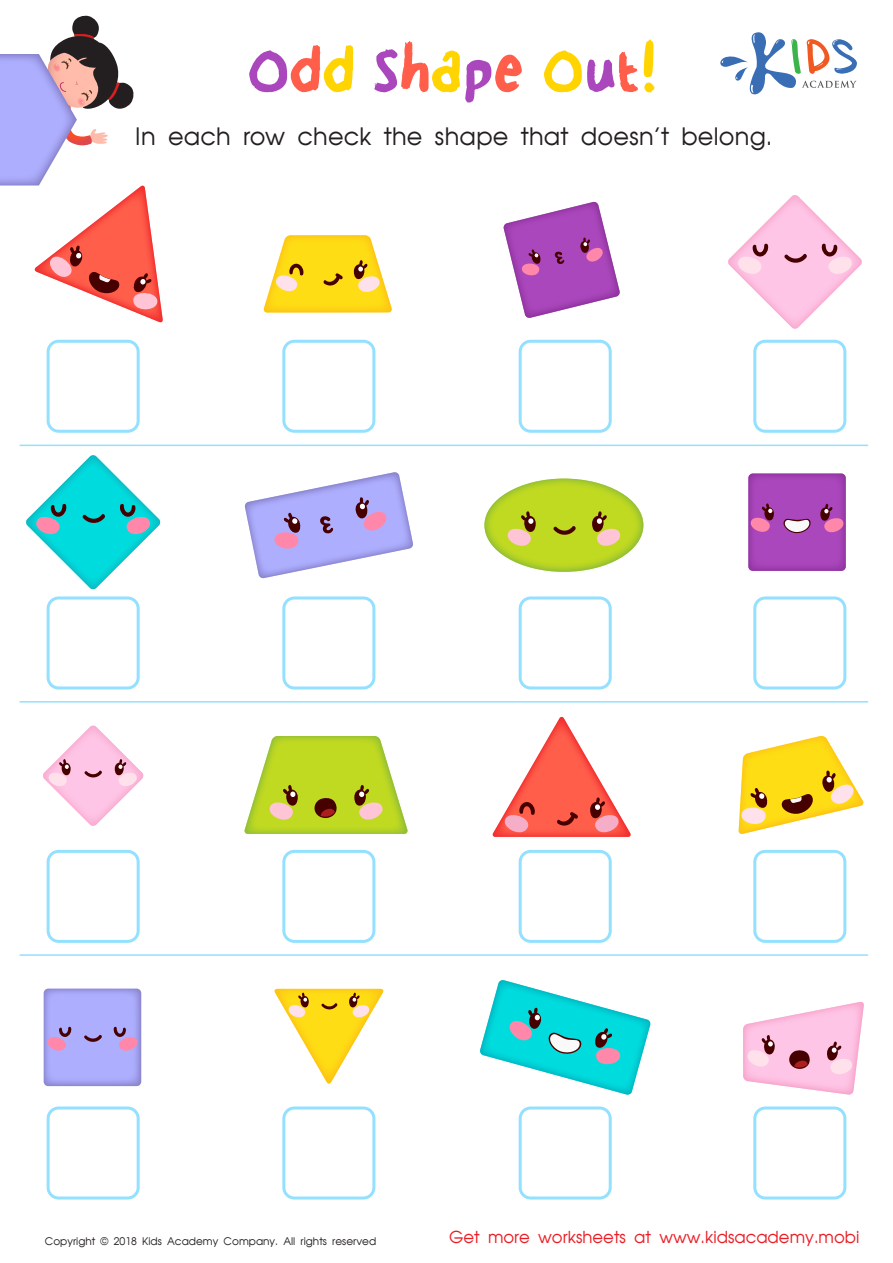
<style>
.page{position:relative;width:893px;height:1263px;background:#fff}
.page>*{position:absolute;margin:0;border:0;box-sizing:border-box;transform-origin:0 0}
.t1{font:72px "Georginas Hand";letter-spacing:.01em;color:#ab47bc}
.t2{font:24px "AG Avant Garde Cyr";letter-spacing:.01em;color:#231f20}
.t3{font:16.5px "AG Avant Garde Cyr";color:#ec1c24}
.t4{font:10.5px "AG Avant Garde Cyr";color:#231f20}
.s1{color:#ff5e4b}
.s2{color:#ffd400}
</style>
<div class="page">
<svg style="left:720px;top:32px;width:136px;height:63px"></svg>
<hr style="left:20px;top:954px;width:848px;height:2px;background:#93e0ff">
<hr style="left:20px;top:701px;width:848px;height:2px;background:#93e0ff">
<hr style="left:20px;top:445px;width:848px;height:1px;background:#93e0ff">
<div style="left:282px;top:597px;width:93px;height:93px;border:3px solid #93e0ff;border-radius:10px"></div>
<div style="left:518px;top:597px;width:93px;height:93px;border:3px solid #93e0ff;border-radius:10px"></div>
<div style="left:753px;top:597px;width:93px;height:93px;border:3px solid #93e0ff;border-radius:10px"></div>
<div style="left:282px;top:340px;width:93px;height:93px;border:3px solid #93e0ff;border-radius:10px"></div>
<div style="left:518px;top:340px;width:93px;height:93px;border:3px solid #93e0ff;border-radius:10px"></div>
<div style="left:753px;top:340px;width:93px;height:93px;border:3px solid #93e0ff;border-radius:10px"></div>
<div style="left:282px;top:1107px;width:93px;height:93px;border:3px solid #93e0ff;border-radius:10px"></div>
<div style="left:518px;top:1107px;width:93px;height:93px;border:3px solid #93e0ff;border-radius:10px"></div>
<div style="left:753px;top:1107px;width:93px;height:93px;border:3px solid #93e0ff;border-radius:10px"></div>
<div style="left:282px;top:850px;width:93px;height:93px;border:3px solid #93e0ff;border-radius:10px"></div>
<div style="left:47px;top:597px;width:93px;height:93px;border:3px solid #93e0ff;border-radius:10px"></div>
<div style="left:47px;top:340px;width:93px;height:93px;border:3px solid #93e0ff;border-radius:10px"></div>
<div style="left:47px;top:1107px;width:93px;height:93px;border:3px solid #93e0ff;border-radius:10px"></div>
<div style="left:47px;top:850px;width:93px;height:93px;border:3px solid #93e0ff;border-radius:10px"></div>
<div style="left:518px;top:850px;width:93px;height:93px;border:3px solid #93e0ff;border-radius:10px"></div>
<div style="left:753px;top:850px;width:93px;height:93px;border:3px solid #93e0ff;border-radius:10px"></div>
<div style="left:748px;top:474px;width:97px;height:97px;background:linear-gradient(to right,#a845b9,#a946ba);border-radius:5px"></div>
<svg style="left:484px;top:479px;width:159px;height:93px;background:#b9d525"></svg>
<svg style="left:44px;top:989px;width:97px;height:97px;background:#a9a9f9"></svg>
<svg style="left:244px;top:472px;width:169px;height:107px"></svg>
<svg style="left:244px;top:736px;width:164px;height:98px"></svg>
<svg style="left:502px;top:510px;width:36px;height:41px"></svg>
<svg style="left:552px;top:525px;width:25px;height:12px"></svg>
<svg style="left:589px;top:510px;width:36px;height:41px"></svg>
<svg style="left:728px;top:195px;width:134px;height:134px"></svg>
<svg style="left:480px;top:980px;width:170px;height:115px"></svg>
<svg style="left:492px;top:716px;width:139px;height:121px"></svg>
<svg style="left:0;top:15px;width:163px;height:308px"></svg>
<svg style="left:738px;top:736px;width:126px;height:98px"></svg>
<svg style="left:43px;top:1026px;width:29px;height:29px"></svg>
<svg style="left:113px;top:1026px;width:28px;height:29px"></svg>
<svg style="left:83px;top:1034px;width:20px;height:9px"></svg>
<svg style="left:263px;top:235px;width:129px;height:78px"></svg>
<svg style="left:743px;top:1001px;width:121px;height:94px"></svg>
<svg style="left:274px;top:989px;width:110px;height:95px"></svg>
<svg style="left:503px;top:201px;width:117px;height:117px"></svg>
<svg style="left:26px;top:455px;width:135px;height:135px"></svg>
<svg style="left:782px;top:516px;width:30px;height:17px"></svg>
<svg style="left:748px;top:502px;width:28px;height:34px"></svg>
<svg style="left:818px;top:503px;width:28px;height:33px"></svg>
<svg style="left:43px;top:725px;width:101px;height:101px"></svg>
<h1 class="t1" style="left:247px;top:32px;width:414px">O<span class="s1">d</span><span class="s2">d</span> S<span class="s1">h</span><span class="s2">a</span>p<span class="s1">e</span> <span class="s2">O</span>u<span class="s1">t</span><span class="s2">!</span></h1>
<h2 class="t2" style="left:135px;top:122px;width:638px">In each row check the shape that doesn’t belong.</h2>
<p class="t4" style="left:45px;top:1235px;width:333px">Copyright © 2018 Kids Academy Company. All rights reserved</p>
<h3 class="t3" style="left:449px;top:1228px;width:412px">Get more worksheets at www.kidsacademy.mobi</h3>
</div>
